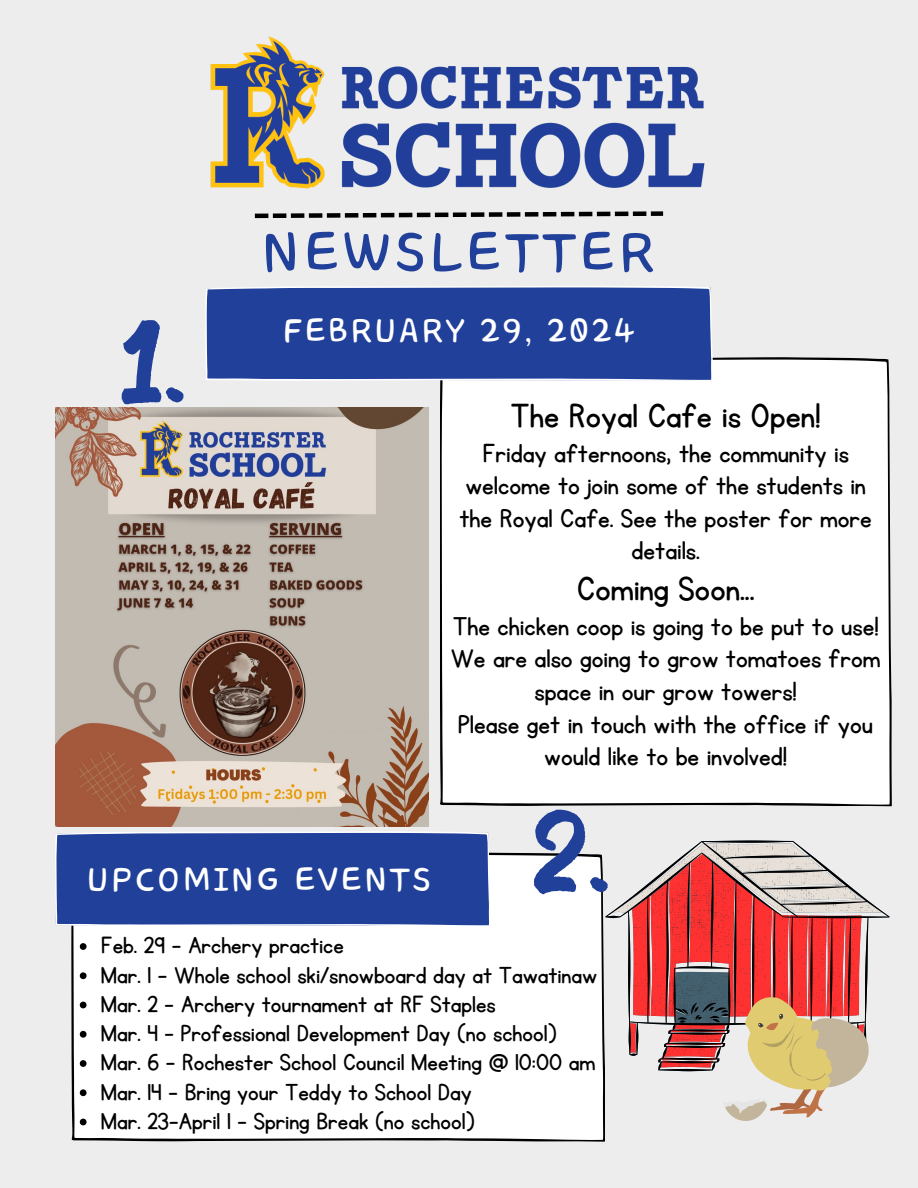
<style>
.page{position:relative;width:918px;height:1188px;background:#ededed}
.page>*{position:absolute;margin:0;border:0;box-sizing:border-box;transform-origin:0 0}
.t1{font:112.95px "Bosk";color:#21409a}
.t2{font:72px "Core Bandi Face";color:#21409a}
.t3{font:43.05px "Core Bandi Face";color:#fff}
.t4{font:39px "KG Primary Penmanship";color:#000}
.t5{font:30px/32.7px "KG Primary Penmanship";color:#000;text-align:center}
.t6{font:27px "KG Primary Penmanship";color:#000}
</style>
<div class="page">
<div style="left:440px;top:357px;width:452px;height:449px;background:#fff"></div>
<div style="left:205px;top:286px;width:508px;height:95px;background:#21409a"></div>
<div style="left:71px;top:853px;width:534px;height:289px;background:#fff"></div>
<svg style="left:55px;top:831px;width:436px;height:96px;background:#2e4b9f"></svg>
<img style="left:210px;top:36px;width:495px;height:153px">
<svg style="left:255px;top:211px;width:408px;height:7px"></svg>
<img style="left:55px;top:408px;width:374px;height:418px">
<svg style="left:605px;top:841px;width:285px;height:230px"></svg>
<svg style="left:723px;top:997px;width:146px;height:124px"></svg>
<svg style="left:80px;top:943px;width:7px;height:7px"></svg>
<svg style="left:80px;top:972px;width:7px;height:7px"></svg>
<svg style="left:80px;top:1002px;width:7px;height:6px"></svg>
<svg style="left:80px;top:1031px;width:7px;height:7px"></svg>
<svg style="left:80px;top:1060px;width:7px;height:7px"></svg>
<svg style="left:80px;top:1089px;width:7px;height:7px"></svg>
<svg style="left:80px;top:1119px;width:7px;height:6px"></svg>
<p class="t1" style="left:119px;top:318px;width:68px">1.</p>
<p class="t2" style="left:261px;top:215px;width:398px">NEWSLETTER</p>
<h1 class="t3" style="left:282px;top:308px;width:355px">FEBRUARY 29, 2024</h1>
<p class="t4" style="left:511px;top:397px;width:312px">The Royal Cafe is Open!</p>
<p class="t5" style="left:459px;top:437px;width:414px">Friday afternoons, the community is welcome to join some of the students in the Royal Cafe. See the poster for more details.</p>
<p class="t4" style="left:577px;top:570px;width:179px">Coming Soon...</p>
<p class="t5" style="left:451px;top:611px;width:431px">The chicken coop is going to be put to use!<br>We are also going to grow tomatoes from space in our grow towers!</p>
<h1 class="t5" style="left:458px;top:709px;width:416px">Please get in touch with the office if you would like to be involved!</h1>
<p class="t3" style="left:86px;top:857px;width:348px">UPCOMING EVENTS</p>
<p class="t1" style="left:532px;top:807px;width:80px">2.</p>
<h3 class="t6" style="left:101px;top:932px;width:244px">Feb. 29 - Archery practice</h3>
<p class="t6" style="left:101px;top:962px;width:498px">Mar. 1 - Whole school ski/snowboard day at Tawatinaw</p>
<p class="t6" style="left:101px;top:991px;width:396px">Mar. 2 - Archery tournament at RF Staples</p>
<p class="t6" style="left:101px;top:1020px;width:457px">Mar. 4 - Professional Development Day (no school)</p>
<p class="t6" style="left:101px;top:1049px;width:496px">Mar. 6 - Rochester School Council Meeting @ 10:00 am</p>
<p class="t6" style="left:101px;top:1079px;width:372px">Mar. 14 - Bring your Teddy to School Day</p>
<p class="t6" style="left:101px;top:1108px;width:375px">Mar. 23-April 1 - Spring Break (no school)</p>
</div>
